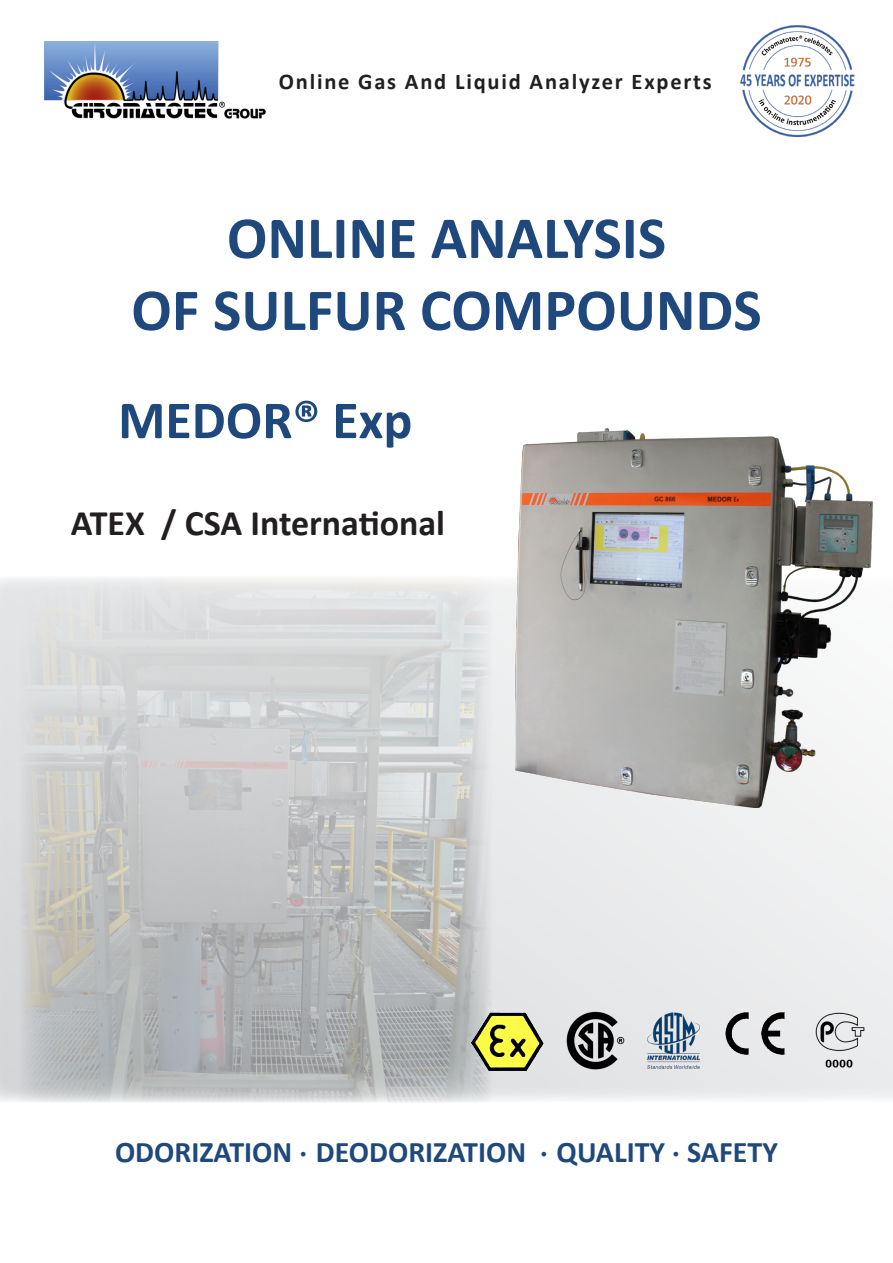
<style>
.page{position:relative;width:893px;height:1263px;background:#fff}
.page>*{position:absolute;margin:0;border:0;box-sizing:border-box;transform-origin:0 0}
.t1{font:700 60px "Calibri";color:#1f497d}
.t2{font:700 54px "Calibri";color:#1f497d}
.t3{font:700 36px "Calibri";color:#231f20}
.t4{font:700 30px "Calibri";color:#1f497d}
.t5{font:700 22.5px "Calibri";letter-spacing:.08em;color:#231f20}
</style>
<div class="page">
<svg style="left:0;top:578px;width:893px;height:524px;background:#d2d3d4"></svg>
<img style="left:725px;top:1012px;width:60px;height:43px">
<img style="left:472px;top:1012px;width:72px;height:59px">
<img style="left:566px;top:1011px;width:60px;height:59px">
<img style="left:740px;top:26px;width:115px;height:111px">
<img style="left:516px;top:428px;width:357px;height:379px">
<img style="left:810px;top:1011px;width:59px;height:57px">
<img style="left:647px;top:1012px;width:53px;height:56px">
<img style="left:45px;top:41px;width:220px;height:78px">
<p class="t5" style="left:279px;top:66px;width:435px">Online Gas And Liquid Analyzer Experts</p>
<p class="t1" style="left:227px;top:196px;width:441px">ONLINE ANALYSIS</p>
<p class="t1" style="left:131px;top:268px;width:632px">OF SULFUR COMPOUNDS</p>
<p class="t2" style="left:118px;top:382px;width:296px">MEDOR® Exp</p>
<p class="t3" style="left:71px;top:498px;width:376px">ATEX / CSA International</p>
<p class="t4" style="left:115px;top:1131px;width:664px">ODORIZATION <sup>.</sup> DEODORIZATION <sup>.</sup> QUALITY <sup>.</sup> SAFETY</p>
</div>
